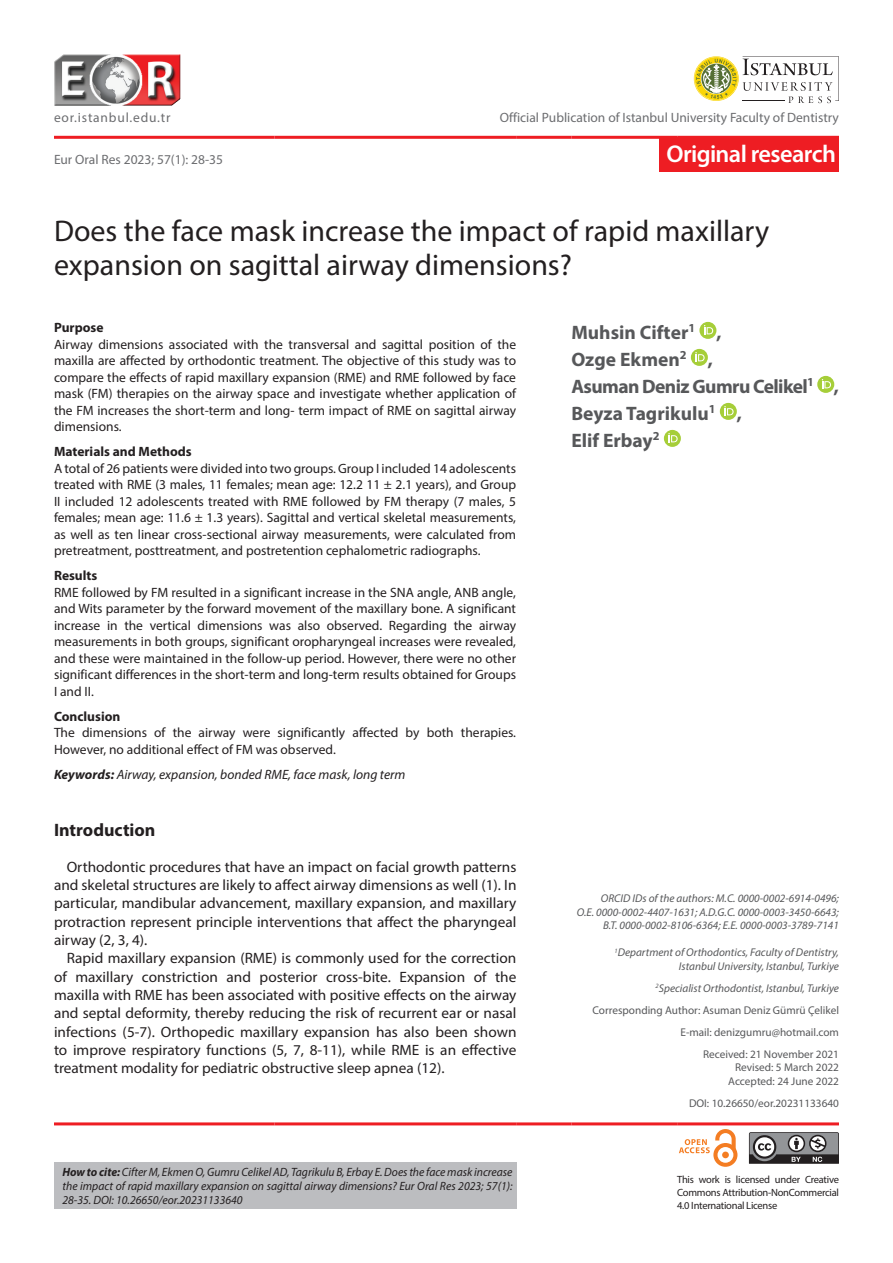
<style>
.page{position:relative;width:893px;height:1263px;background:#fff}
.page>*{position:absolute;margin:0;border:0;box-sizing:border-box;transform-origin:0 0}
.t1{font:30px/34.5px "Myriad Pro";color:#231f20}
.t2{font:600 24.3px "Myriad Pro";letter-spacing:-.025em;color:#fff}
.t3{font:700 19.5px/27px "Myriad Pro";color:#57585a}
.t4{font:700 18px "Myriad Pro";color:#231f20}
.t5{font:15px/18.3px "Myriad Pro";color:#231f20;text-align:justify}
.t6{font:13.5px/16.5px "Myriad Pro";color:#231f20;text-align:justify}
.t7{font:13.5px "Myriad Pro";color:#6c6d70}
.t8{font:italic 13.5px "Myriad Pro";color:#231f20}
.t9{font:700 13.5px "Myriad Pro";color:#231f20}
.t10{font:13.5px "Myriad Pro";letter-spacing:.06em;color:#6c6d70}
.t11{font:italic 12px/14.4px "Myriad Pro";color:#231f20;text-align:justify}
.t12{font:italic 11.25px/13.5px "Myriad Pro";color:#57585a;text-align:right}
.t13{font:11.25px/22px "Myriad Pro";color:#57585a;text-align:right}
.t14{font:10.5px/12.6px "Myriad Pro";letter-spacing:-.025em;color:#231f20;text-align:justify}
.s1{font-weight:700}
.s2{font-style:italic}
</style>
<div class="page">
<div style="left:659px;top:137px;width:180px;height:34px;background:#ee1d23"></div>
<div style="left:54px;top:1162px;width:463px;height:46px;background:#bcbdc0"></div>
<hr style="left:54px;top:136px;width:220px;height:3px;background:#ee1d23">
<hr style="left:274px;top:136px;width:243px;height:3px;background:#ee1d23">
<hr style="left:517px;top:136px;width:54px;height:3px;background:#ee1d23">
<hr style="left:571px;top:136px;width:88px;height:3px;background:#ee1d23">
<hr style="left:659px;top:136px;width:18px;height:3px;background:#ee1d23">
<hr style="left:677px;top:136px;width:162px;height:3px;background:#ee1d23">
<hr style="left:571px;top:1122px;width:88px;height:3px;background:#ee1d23">
<hr style="left:659px;top:1122px;width:18px;height:3px;background:#ee1d23">
<hr style="left:677px;top:1122px;width:162px;height:3px;background:#ee1d23">
<hr style="left:54px;top:1122px;width:220px;height:3px;background:#ee1d23">
<hr style="left:274px;top:1122px;width:243px;height:3px;background:#ee1d23">
<hr style="left:517px;top:1122px;width:54px;height:3px;background:#ee1d23">
<img style="left:54px;top:54px;width:127px;height:51px">
<svg style="left:694px;top:56px;width:145px;height:47px"></svg>
<svg style="left:699px;top:322px;width:17px;height:17px"></svg>
<svg style="left:704px;top:325px;width:9px;height:9px"></svg>
<div style="left:691px;top:349px;width:17px;height:17px;background:#a6ce39;border-radius:50%"></div>
<svg style="left:695px;top:352px;width:10px;height:9px"></svg>
<svg style="left:817px;top:376px;width:17px;height:17px"></svg>
<svg style="left:822px;top:379px;width:9px;height:9px"></svg>
<div style="left:720px;top:403px;width:17px;height:17px;background:#a6ce39;border-radius:50%"></div>
<svg style="left:724px;top:406px;width:10px;height:9px"></svg>
<div style="left:664px;top:430px;width:17px;height:17px;background:#a6ce39;border-radius:50%"></div>
<svg style="left:668px;top:433px;width:10px;height:9px"></svg>
<svg style="left:749px;top:1132px;width:90px;height:32px;background:#787779"></svg>
<svg style="left:679px;top:1129px;width:58px;height:38px"></svg>
<p class="t10" style="left:54px;top:110px;width:118px">eor.istanbul.edu.tr</p>
<p class="t7" style="left:500px;top:110px;width:341px">Official Publication of Istanbul University Faculty of Dentistry</p>
<p class="t7" style="left:54px;top:152px;width:171px">Eur Oral Res 2023; 57(1): 28-35</p>
<h2 class="t2" style="left:666px;top:138px;width:171px">Original research</h2>
<h1 class="t1" style="left:54px;top:213px;width:717px">Does the face mask increase the impact of rapid maxillary expansion on sagittal airway dimensions?</h1>
<p class="t9" style="left:54px;top:319px;width:51px">Purpose</p>
<p class="t6" style="left:54px;top:335px;width:464px">Airway dimensions associated with the transversal and sagittal position of the maxilla are affected by orthodontic treatment. The objective of this study was to compare the effects of rapid maxillary expansion (RME) and RME followed by face mask (FM) therapies on the airway space and investigate whether application of the FM increases the short-term and long- term impact of RME on sagittal airway dimensions.</p>
<p class="t9" style="left:54px;top:443px;width:139px">Materials and Methods</p>
<p class="t6" style="left:54px;top:459px;width:464px">A total of 26 patients were divided into two groups. Group I included 14 adolescents treated with RME (3 males, 11 females; mean age: 12.2 11 ± 2.1 years), and Group II included 12 adolescents treated with RME followed by FM therapy (7 males, 5 females; mean age: 11.6 ± 1.3 years). Sagittal and vertical skeletal measurements, as well as ten linear cross-sectional airway measurements, were calculated from pretreatment, posttreatment, and postretention cephalometric radiographs.</p>
<p class="t9" style="left:54px;top:567px;width:45px">Results</p>
<p class="t6" style="left:54px;top:583px;width:464px">RME followed by FM resulted in a significant increase in the SNA angle, ANB angle, and Wits parameter by the forward movement of the maxillary bone. A significant increase in the vertical dimensions was also observed. Regarding the airway measurements in both groups, significant oropharyngeal increases were revealed, and these were maintained in the follow-up period. However, there were no other significant differences in the short-term and long-term results obtained for Groups I and II.</p>
<p class="t9" style="left:54px;top:707px;width:68px">Conclusion</p>
<p class="t6" style="left:54px;top:724px;width:464px">The dimensions of the airway were significantly affected by both therapies.<br>However, no additional effect of FM was observed.</p>
<p class="t8" style="left:54px;top:766px;width:353px"><span class="s1">Keywords:</span> Airway, expansion, bonded RME, face mask, long term</p>
<h3 class="t4" style="left:54px;top:818px;width:103px">Introduction</h3>
<p class="t5" style="left:54px;top:857px;width:464px;text-indent:13px">Orthodontic procedures that have an impact on facial growth patterns and skeletal structures are likely to affect airway dimensions as well (1). In particular, mandibular advancement, maxillary expansion, and maxillary protraction represent principle interventions that affect the pharyngeal airway (2, 3, 4).</p>
<p class="t5" style="left:54px;top:949px;width:464px;text-indent:13px">Rapid maxillary expansion (RME) is commonly used for the correction of maxillary constriction and posterior cross-bite. Expansion of the maxilla with RME has been associated with positive effects on the airway and septal deformity, thereby reducing the risk of recurrent ear or nasal infections (5-7). Orthopedic maxillary expansion has also been shown to improve respiratory functions (5, 7, 8-11), while RME is an effective treatment modality for pediatric obstructive sleep apnea (12).</p>
<h3 class="t3" style="left:571px;top:318px;width:269px">Muhsin Cifter<sup>1</sup> ,<br>Ozge Ekmen<sup>2</sup> ,<br>Asuman Deniz Gumru Celikel<sup>1</sup> ,<br>Beyza Tagrikulu<sup>1</sup> ,<br>Elif Erbay<sup>2</sup></h3>
<p class="t12" style="left:577px;top:892px;width:264px">ORCID IDs of the authors: M.C. 0000-0002-6914-0496;<br>O.E. 0000-0002-4407-1631; A.D.G.C. 0000-0003-3450-6643;<br>B.T. 0000-0002-8106-6364; E.E. 0000-0003-3789-7141</p>
<p class="t12" style="left:614px;top:946px;width:226px"><sup>1</sup>Department of Orthodontics, Faculty of Dentistry,<br>Istanbul University, Istanbul, Turkiye</p>
<p class="t13" style="left:592px;top:977px;width:248px"><sup>2</sup><span class="s2">Specialist Orthodontist, Istanbul, Turkiye </span>Corresponding Author: Asuman Deniz Gümrü Çelikel E-mail: denizgumru@hotmail.com<br>Received: 21 November 2021</p>
<p class="t13" style="left:728px;top:1061px;width:112px;line-height:13.5px">Revised: 5 March 2022<br>Accepted: 24 June 2022</p>
<p class="t13" style="left:689px;top:1092px;width:151px">DOI: 10.26650/eor.20231133640</p>
<p class="t11" style="left:63px;top:1164px;width:452px"><span class="s1">How to cite:</span> Cifter M, Ekmen O, Gumru Celikel AD, Tagrikulu B, Erbay E. Does the face mask increase the impact of rapid maxillary expansion on sagittal airway dimensions? Eur Oral Res 2023; 57(1):<br>28-35. DOI: 10.26650/eor.20231133640</p>
<p class="t14" style="left:677px;top:1173px;width:163px">This work is licensed under Creative Commons Attribution-NonCommercial 4.0 International License</p>
</div>
